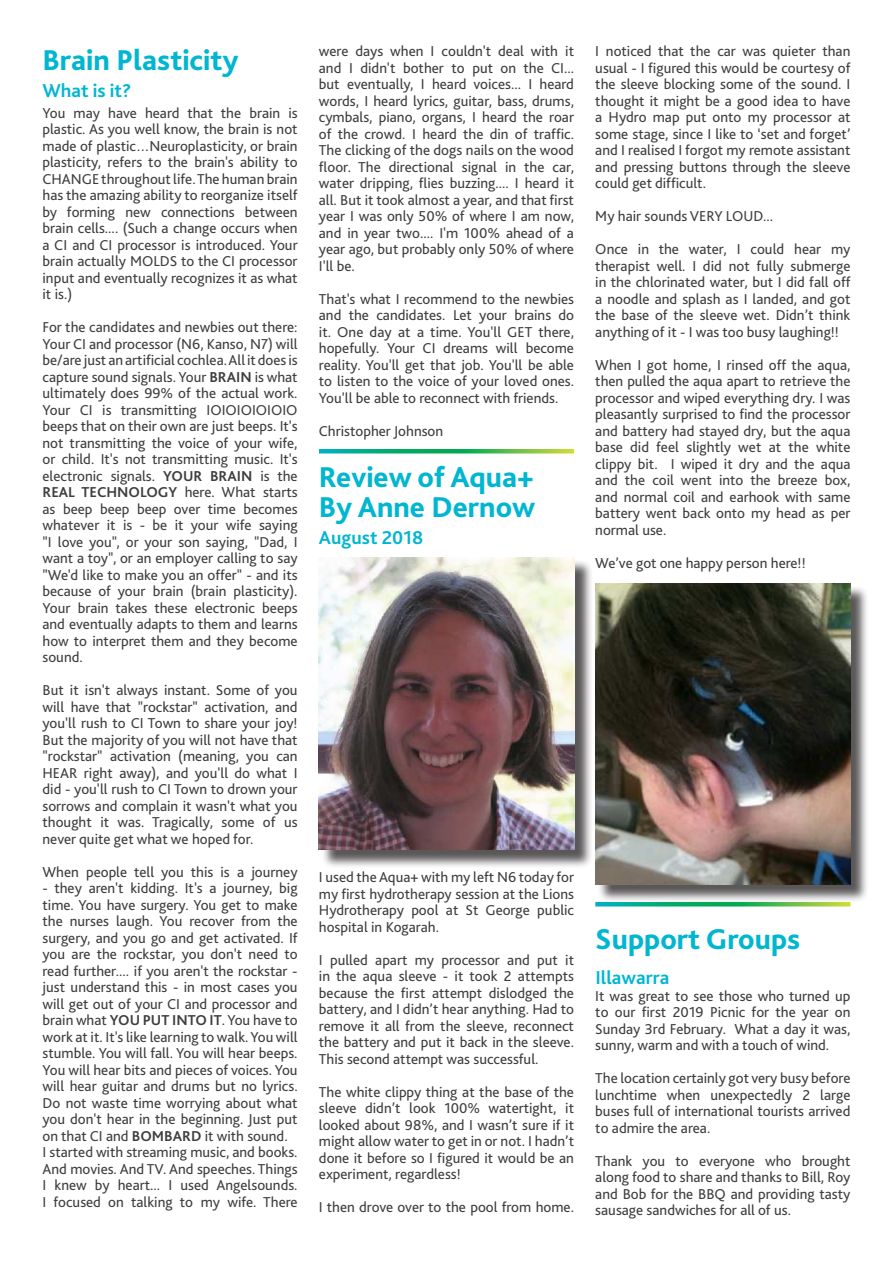
<style>
.page{position:relative;width:893px;height:1263px;background:#fff}
.page>*{position:absolute;margin:0;border:0;box-sizing:border-box;transform-origin:0 0}
.t1{font:800 30px/30px "Bliss 2";color:#00b6d1}
.t2{font:700 19.5px "Bliss 2";color:#00b6d1}
.t3{font:15px/16.5px "Bliss 2";color:#3e3e3f;text-align:justify}
.s1{font-weight:700}
</style>
<div class="page">
<svg style="left:319px;top:449px;width:255px;height:4px"></svg>
<div style="left:321px;top:559px;width:272px;height:309px;background:#231f20;opacity:.75"></div>
<img style="left:319px;top:557px;width:255px;height:293px">
<div style="left:598px;top:585px;width:271px;height:318px;background:#231f20;opacity:.75"></div>
<img style="left:595px;top:583px;width:255px;height:301px">
<svg style="left:595px;top:902px;width:255px;height:4px"></svg>
<h1 class="t1" style="left:43px;top:44px;width:198px">Brain Plasticity</h1>
<h2 class="t2" style="left:43px;top:78px;width:90px">What is it?</h2>
<p class="t3" style="left:43px;top:104px;width:257px">You may have heard that the brain is plastic. As you well know, the brain is not made of plastic…Neuroplasticity, or brain plasticity, refers to the brain's ability to CHANGE throughout life. The human brain has the amazing ability to reorganize itself by forming new connections between brain cells.... (Such a change occurs when a CI and CI processor is introduced. Your brain actually MOLDS to the CI processor input and eventually recognizes it as what it is.)</p>
<p class="t3" style="left:43px;top:319px;width:257px">For the candidates and newbies out there:<br>Your CI and processor (N6, Kanso, N7) will be/are just an artificial cochlea. All it does is capture sound signals. Your <span class="s1">BRAIN</span> is what ultimately does 99% of the actual work.<br>Your CI is transmitting IOIOIOIOIOIO beeps that on their own are just beeps. It's not transmitting the voice of your wife, or child. It's not transmitting music. It's electronic signals. <span class="s1">YOUR BRAIN</span> is the <span class="s1">REAL TECHNOLOGY</span> here. What starts as beep beep beep over time becomes whatever it is - be it your wife saying "I love you", or your son saying, "Dad, I want a toy", or an employer calling to say "We'd like to make you an offer" - and its because of your brain (brain plasticity).<br>Your brain takes these electronic beeps and eventually adapts to them and learns how to interpret them and they become sound.</p>
<p class="t3" style="left:43px;top:682px;width:257px">But it isn't always instant. Some of you will have that "rockstar" activation, and you'll rush to CI Town to share your joy!<br>But the majority of you will not have that "rockstar" activation (meaning, you can HEAR right away), and you'll do what I did - you'll rush to CI Town to drown your sorrows and complain it wasn't what you thought it was. Tragically, some of us never quite get what we hoped for.</p>
<p class="t3" style="left:43px;top:863px;width:257px">When people tell you this is a journey</p>
<p class="t3" style="left:43px;top:880px;width:257px;text-align:left">- they aren't kidding. It's a journey, big time. You have surgery. You get to make the nurses laugh. You recover from the surgery, and you go and get activated. If you are the rockstar, you don't need to read further.... if you aren't the rockstar - just understand this - in most cases you will get out of your CI and processor and brain what <span class="s1">YOU PUT INTO IT</span>. You have to work at it. It's like learning to walk. You will stumble. You will fall. You will hear beeps.<br>You will hear bits and pieces of voices. You will hear guitar and drums but no lyrics.<br>Do not waste time worrying about what you don't hear in the beginning. Just put on that CI and <span class="s1">BOMBARD</span> it with sound.<br>I started with streaming music, and books.<br>And movies. And TV. And speeches. Things I knew by heart... I used Angelsounds.<br>I focused on talking to my wife. There</p>
<p class="t3" style="left:319px;top:42px;width:257px">were days when I couldn't deal with it and I didn't bother to put on the CI... but eventually, I heard voices... I heard words, I heard lyrics, guitar, bass, drums, cymbals, piano, organs, I heard the roar of the crowd. I heard the din of traffic.<br>The clicking of the dogs nails on the wood floor. The directional signal in the car, water dripping, flies buzzing.... I heard it all. But it took almost a year, and that first year I was only 50% of where I am now, and in year two.... I'm 100% ahead of a year ago, but probably only 50% of where I'll be.</p>
<p class="t3" style="left:319px;top:290px;width:257px">That's what I recommend to the newbies and the candidates. Let your brains do it. One day at a time. You'll GET there, hopefully. Your CI dreams will become reality. You'll get that job. You'll be able to listen to the voice of your loved ones.<br>You'll be able to reconnect with friends.</p>
<p class="t3" style="left:319px;top:422px;width:126px">Christopher Johnson</p>
<h1 class="t1" style="left:319px;top:461px;width:218px">Review of Aqua+<br>By Anne Dernow</h1>
<h2 class="t2" style="left:319px;top:525px;width:106px">August 2018</h2>
<p class="t3" style="left:319px;top:869px;width:257px">I used the Aqua+ with my left N6 today for my first hydrotherapy session at the Lions Hydrotherapy pool at St George public hospital in Kogarah.</p>
<p class="t3" style="left:319px;top:951px;width:257px">I pulled apart my processor and put it in the aqua sleeve - it took 2 attempts because the first attempt dislodged the battery, and I didn’t hear anything. Had to remove it all from the sleeve, reconnect the battery and put it back in the sleeve.<br>This second attempt was successful.</p>
<p class="t3" style="left:319px;top:1083px;width:257px">The white clippy thing at the base of the sleeve didn’t look 100% watertight, it looked about 98%, and I wasn’t sure if it might allow water to get in or not. I hadn’t done it before so I figured it would be an experiment, regardless!</p>
<p class="t3" style="left:319px;top:1199px;width:257px">I then drove over to the pool from home.</p>
<p class="t3" style="left:595px;top:42px;width:257px">I noticed that the car was quieter than usual - I figured this would be courtesy of the sleeve blocking some of the sound. I thought it might be a good idea to have a Hydro map put onto my processor at some stage, since I like to ‘set and forget’ and I realised I forgot my remote assistant and pressing buttons through the sleeve could get difficult.</p>
<p class="t3" style="left:595px;top:207px;width:179px">My hair sounds VERY LOUD...</p>
<p class="t3" style="left:595px;top:240px;width:257px">Once in the water, I could hear my therapist well. I did not fully submerge in the chlorinated water, but I did fall off a noodle and splash as I landed, and got the base of the sleeve wet. Didn’t think anything of it - I was too busy laughing!!</p>
<p class="t3" style="left:595px;top:356px;width:257px">When I got home, I rinsed off the aqua, then pulled the aqua apart to retrieve the processor and wiped everything dry. I was pleasantly surprised to find the processor and battery had stayed dry, but the aqua base did feel slightly wet at the white clippy bit. I wiped it dry and the aqua and the coil went into the breeze box, and normal coil and earhook with same battery went back onto my head as per normal use.</p>
<p class="t3" style="left:595px;top:554px;width:212px">We’ve got one happy person here!!</p>
<h1 class="t1" style="left:595px;top:923px;width:206px">Support Groups</h1>
<h2 class="t2" style="left:595px;top:965px;width:76px">Illawarra</h2>
<p class="t3" style="left:595px;top:987px;width:257px">It was great to see those who turned up to our first 2019 Picnic for the year on Sunday 3rd February. What a day it was, sunny, warm and with a touch of wind.</p>
<p class="t3" style="left:595px;top:1069px;width:257px">The location certainly got very busy before lunchtime when unexpectedly 2 large buses full of international tourists arrived to admire the area.</p>
<p class="t3" style="left:595px;top:1152px;width:257px">Thank you to everyone who brought along food to share and thanks to Bill, Roy and Bob for the BBQ and providing tasty sausage sandwiches for all of us.</p>
</div>
